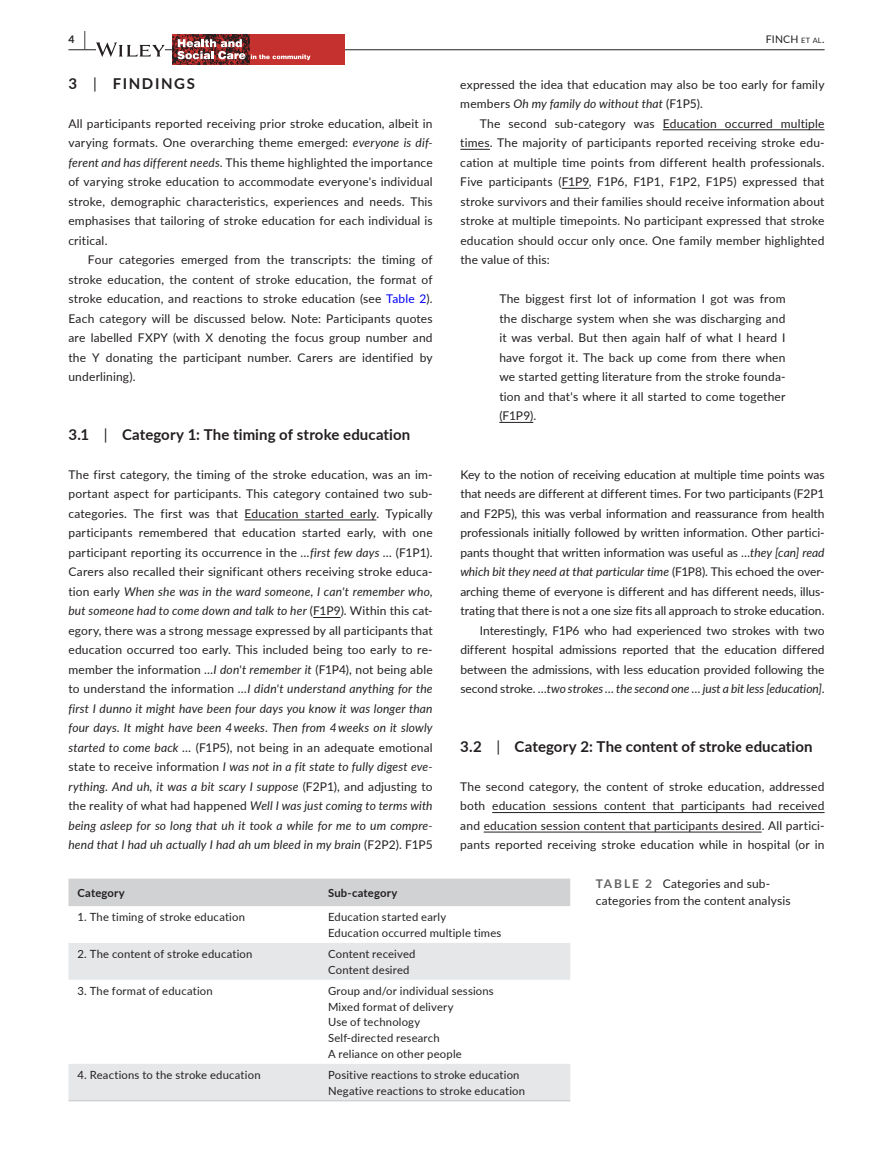
<style>
.page{position:relative;width:893px;height:1174px;background:#fff}
.page>*{position:absolute;margin:0;border:0;box-sizing:border-box;transform-origin:0 0}
.t1{font:700 15px "Lato";letter-spacing:.01em;color:#231f20}
.t2{font:700 15px "Lato";letter-spacing:.11em;color:#231f20}
.t3{font:12px/19.5px "Lato";letter-spacing:.005em;color:#231f20;text-align:justify}
.t4{font:11.25px/15.8px "Lato";letter-spacing:.015em;color:#231f20}
.t5{font:700 11.25px "Lato";letter-spacing:.015em;color:#231f20}
.t6{font:10.5px "Lato";letter-spacing:.015em;color:#231f20}
.t7{font:700 10.5px "Lato";color:#231f20}
.s1{font-size:19.5px}
.s2{font-size:7.35px}
.s3{font-weight:400}
.s4{font-style:italic}
.s5{color:#00f}
.s6{font-weight:700;color:#636366}
</style>
<div class="page">
<hr style="left:68px;top:49px;width:756px;height:1px;background:#231f20">
<svg style="left:96px;top:42px;width:69px;height:15px"></svg>
<img style="left:172px;top:35px;width:173px;height:30px">
<svg style="left:177px;top:39px;width:133px;height:21px;background:#b35e5d"></svg>
<hr style="left:244px;top:519px;width:132px;height:1px;background:#231f20">
<svg style="left:313px;top:617px;width:28px;height:1px"></svg>
<hr style="left:663px;top:129px;width:161px;height:1px;background:#231f20">
<hr style="left:460px;top:149px;width:30px;height:1px;background:#231f20">
<svg style="left:562px;top:188px;width:27px;height:1px"></svg>
<hr style="left:499px;top:422px;width:34px;height:1px;background:#231f20">
<hr style="left:492px;top:812px;width:332px;height:1px;background:#231f20">
<hr style="left:484px;top:831px;width:278px;height:1px;background:#231f20">
<div style="left:68px;top:878px;width:502px;height:28px;background:#d1d2d4"></div>
<svg style="left:68px;top:943px;width:502px;height:157px"></svg>
<hr style="left:68px;top:1100px;width:251px;height:1px;background:#d1d2d4">
<hr style="left:319px;top:1100px;width:251px;height:1px;background:#d1d2d4">
<p class="t7" style="left:68px;top:31px;width:19px">4 <span class="s1">|</span></p>
<p class="t6" style="left:766px;top:31px;width:60px">FINCH <span class="s2">et al</span>.</p>
<p class="t2" style="left:68px;top:72px;width:128px">3 <span class="s3">|</span> FINDINGS</p>
<p class="t3" style="left:68px;top:113px;width:366px">All participants reported receiving prior stroke education, albeit in varying formats. One overarching theme emerged: <span class="s4">everyone is dif&shy;ferent and has different needs</span>. This theme highlighted the importance of varying stroke education to accommodate everyone's individual stroke, demographic characteristics, experiences and needs. This emphasises that tailoring of stroke education for each individual is critical.</p>
<p class="t3" style="left:68px;top:249px;width:366px;text-indent:20px">Four categories emerged from the transcripts: the timing of stroke education, the content of stroke education, the format of stroke education, and reactions to stroke education (see <span class="s5">Table 2</span>).<br>Each category will be discussed below. Note: Participants quotes are labelled FXPY (with X denoting the focus group number and the Y donating the participant number. Carers are identified by underlining).</p>
<p class="t3" style="left:460px;top:74px;width:366px">expressed the idea that education may also be too early for family members <span class="s4">Oh my family do without that</span> (F1P5).</p>
<p class="t3" style="left:460px;top:113px;width:366px;text-indent:19px">The second sub-category was Education occurred multiple times. The majority of participants reported receiving stroke edu&shy;cation at multiple time points from different health professionals.<br>Five participants (F1P9, F1P6, F1P1, F1P2, F1P5) expressed that stroke survivors and their families should receive information about stroke at multiple timepoints. No participant expressed that stroke education should occur only once. One family member highlighted the value of this:</p>
<p class="t3" style="left:499px;top:288px;width:288px">The biggest first lot of information I got was from the discharge system when she was discharging and it was verbal. But then again half of what I heard I have forgot it. The back up come from there when we started getting literature from the stroke founda&shy;tion and that's where it all started to come together (F1P9).</p>
<p class="t1" style="left:68px;top:423px;width:343px">3.1 <span class="s3">|</span> Category 1: The timing of stroke education</p>
<p class="t3" style="left:68px;top:464px;width:366px">The first category, the timing of the stroke education, was an im&shy;portant aspect for participants. This category contained two sub&shy;categories. The first was that Education started early. Typically participants remembered that education started early, with one participant reporting its occurrence in the <span class="s4">…first few days …</span> (F1P1).<br>Carers also recalled their significant others receiving stroke educa&shy;tion early <span class="s4">When she was in the ward someone, I can't remember who, but someone had to come down and talk to her</span> (F1P9). Within this cat&shy;egory, there was a strong message expressed by all participants that education occurred too early. This included being too early to re&shy;member the information <span class="s4">…I don't remember it</span> (F1P4), not being able to understand the information <span class="s4">…I didn't understand anything for the first I dunno it might have been four days you know it was longer than four days. It might have been 4 weeks. Then from 4 weeks on it slowly started to come back …</span> (F1P5), not being in an adequate emotional state to receive information <span class="s4">I was not in a fit state to fully digest eve&shy;rything. And uh, it was a bit scary I suppose</span> (F2P1), and adjusting to the reality of what had happened <span class="s4">Well I was just coming to terms with being asleep for so long that uh it took a while for me to um compre&shy;hend that I had uh actually I had ah um bleed in my brain</span> (F2P2). F1P5</p>
<p class="t3" style="left:460px;top:464px;width:366px;text-align:right">Key to the notion of receiving education at multiple time points was that needs are different at different times. For two participants (F2P1 and F2P5), this was verbal information and reassurance from health professionals initially followed by written information. Other partici&shy;pants thought that written information was useful as <span class="s4">…they [can] read which bit they need at that particular time</span> (F1P8). This echoed the over&shy;arching theme of everyone is different and has different needs, illus&shy;trating that there is not a one size fits all approach to stroke education.<br>Interestingly, F1P6 who had experienced two strokes with two different hospital admissions reported that the education differed between the admissions, with less education provided following the second stroke. <span class="s4">…two strokes … the second one … just a bit less [education]</span>.</p>
<p class="t1" style="left:460px;top:735px;width:354px">3.2 <span class="s3">|</span> Category 2: The content of stroke education</p>
<p class="t3" style="left:460px;top:776px;width:366px">The second category, the content of stroke education, addressed both education sessions content that participants had received and education session content that participants desired. All partici&shy;pants reported receiving stroke education while in hospital (or in</p>
<p class="t5" style="left:77px;top:884px;width:49px">Category</p>
<p class="t5" style="left:328px;top:884px;width:71px">Sub-category</p>
<p class="t4" style="left:77px;top:908px;width:169px">1. The timing of stroke education</p>
<p class="t4" style="left:328px;top:908px;width:175px">Education started early<br>Education occurred multiple times</p>
<p class="t4" style="left:77px;top:945px;width:177px">2. The content of stroke education</p>
<p class="t4" style="left:328px;top:945px;width:89px">Content received<br>Content desired</p>
<p class="t4" style="left:77px;top:982px;width:137px">3. The format of education</p>
<p class="t4" style="left:328px;top:982px;width:167px">Group and/or individual sessions<br>Mixed format of delivery<br>Use of technology<br>Self-directed research<br>A reliance on other people</p>
<p class="t4" style="left:77px;top:1066px;width:185px">4. Reactions to the stroke education</p>
<p class="t4" style="left:328px;top:1066px;width:199px">Positive reactions to stroke education<br>Negative reactions to stroke education</p>
<p class="t3" style="left:596px;top:875px;width:196px;line-height:16.5px"><span class="s6">TABLE 2</span> Categories and sub&shy;categories from the content analysis</p>
</div>
